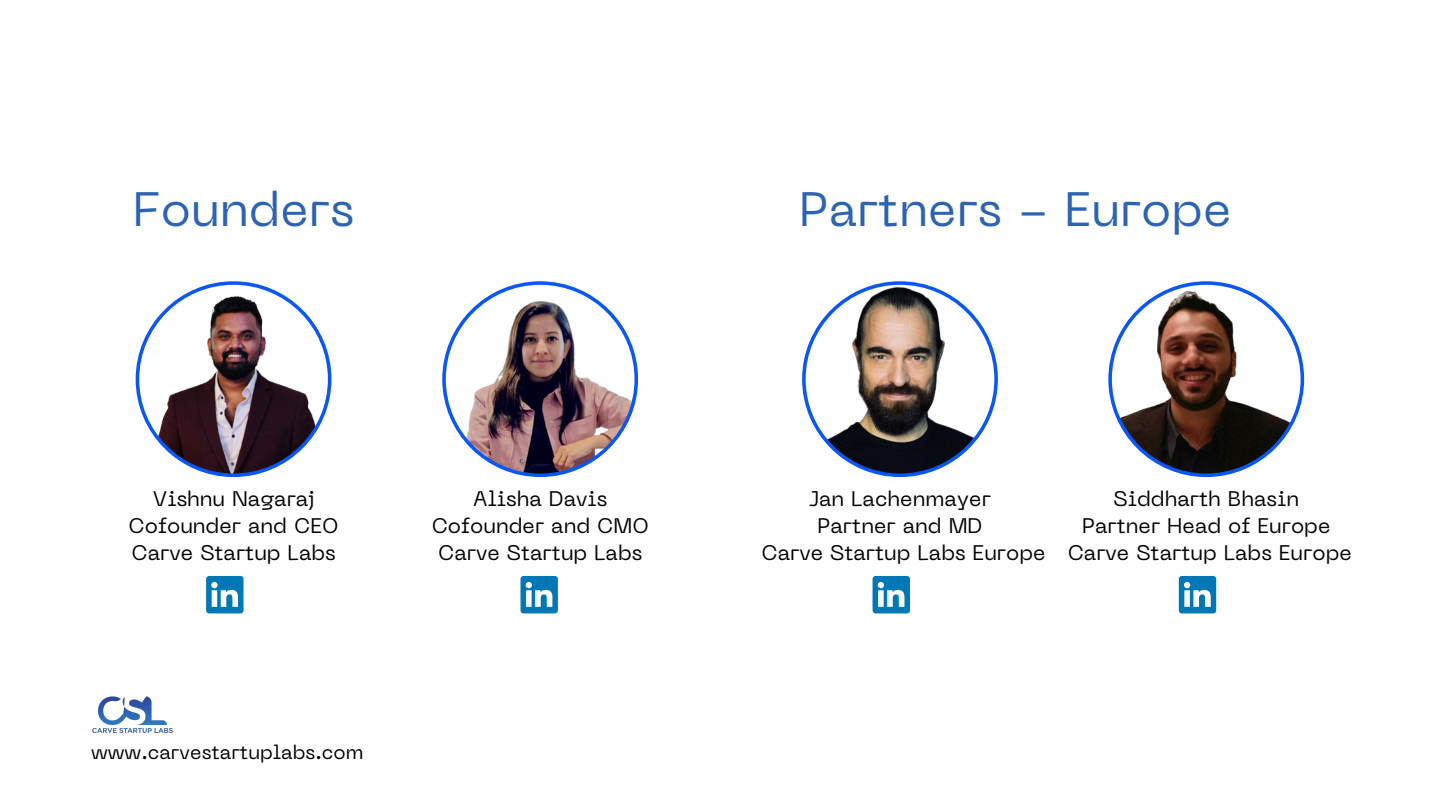
<style>
.page{position:relative;width:1440px;height:810px;background:#fff}
.page>*{position:absolute;margin:0;border:0;box-sizing:border-box;transform-origin:0 0}
.t1{font:48px "PP Neue Machina";color:#2c63b2}
.t2{font:21px "PP Neue Machina";color:#000}
.t3{font:19.5px "PP Neue Machina";color:#000}
</style>
<div class="page">
<img style="left:442px;top:281px;width:196px;height:196px">
<svg style="left:802px;top:281px;width:196px;height:196px"></svg>
<svg style="left:136px;top:281px;width:195px;height:196px"></svg>
<svg style="left:1108px;top:281px;width:196px;height:196px"></svg>
<img style="left:92px;top:696px;width:81px;height:37px">
<svg style="left:206px;top:576px;width:38px;height:37px"></svg>
<svg style="left:520px;top:576px;width:38px;height:37px"></svg>
<svg style="left:873px;top:576px;width:37px;height:37px"></svg>
<svg style="left:1179px;top:576px;width:37px;height:37px"></svg>
<p class="t1" style="left:133px;top:191px;width:223px">Founders</p>
<p class="t2" style="left:153px;top:490px;width:163px">Vishnu Nagaraj</p>
<p class="t2" style="left:129px;top:517px;width:212px">Cofounder and CEO</p>
<p class="t2" style="left:132px;top:544px;width:206px">Carve Startup Labs</p>
<p class="t2" style="left:473px;top:490px;width:136px">Alisha Davis</p>
<p class="t2" style="left:432px;top:517px;width:219px">Cofounder and CMO</p>
<p class="t2" style="left:438px;top:544px;width:206px">Carve Startup Labs</p>
<p class="t3" style="left:91px;top:745px;width:274px">www.carvestartuplabs.com</p>
<p class="t1" style="left:799px;top:191px;width:434px">Partners - Europe</p>
<p class="t2" style="left:809px;top:490px;width:183px">Jan Lachenmayer</p>
<p class="t2" style="left:818px;top:517px;width:166px">Partner and MD</p>
<p class="t2" style="left:761px;top:544px;width:286px">Carve Startup Labs Europe</p>
<p class="t2" style="left:1114px;top:490px;width:187px">Siddharth Bhasin</p>
<p class="t2" style="left:1082px;top:517px;width:250px">Partner Head of Europe</p>
<p class="t2" style="left:1068px;top:544px;width:286px">Carve Startup Labs Europe</p>
</div>
